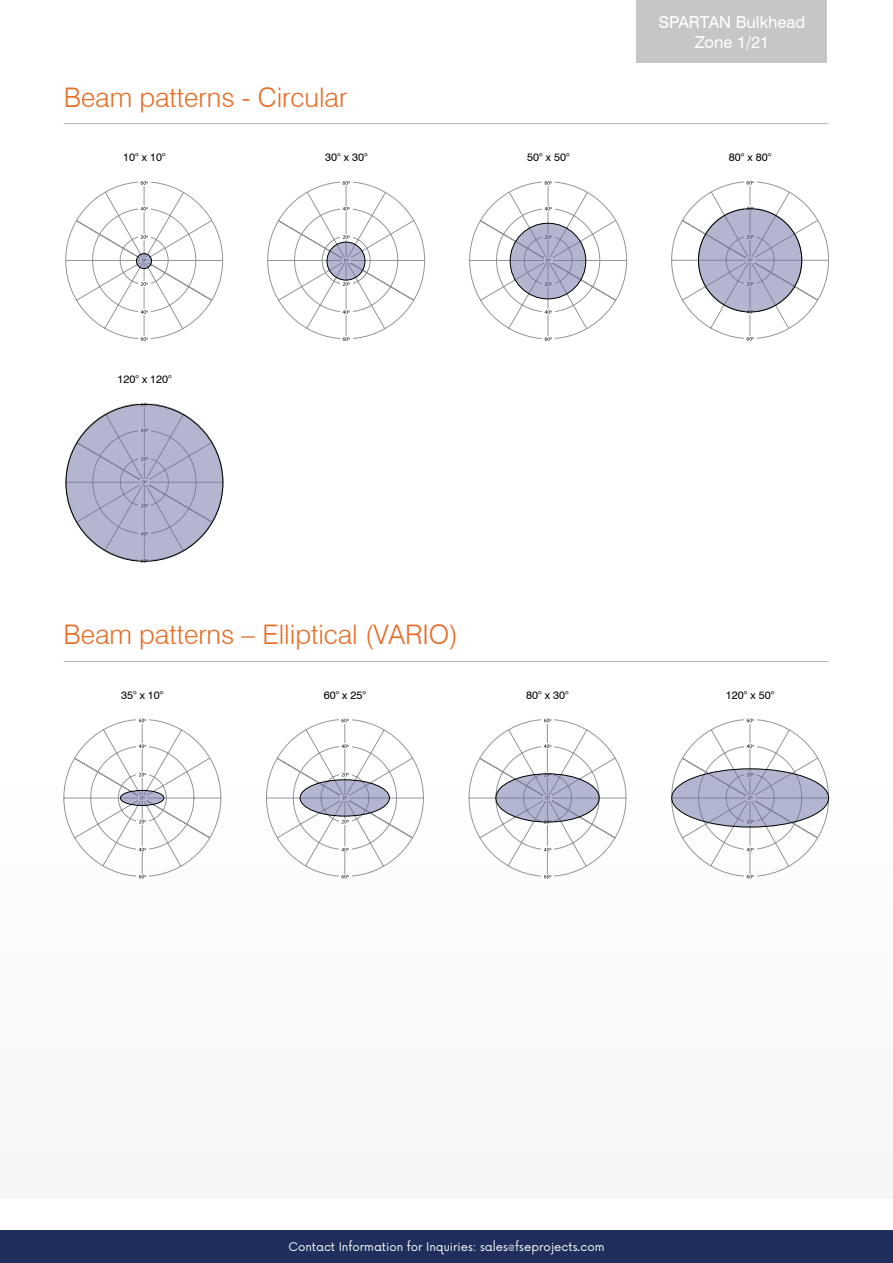
<style>
.page{position:relative;width:893px;height:1263px;background:#fff}
.page>*{position:absolute;margin:0;border:0;box-sizing:border-box;transform-origin:0 0}
.t1{font:300 27px "Swiss 721 BT";color:#e76c24}
.t2{font:16.5px/19.8px "Swiss 721 BT";color:#fff;text-align:center}
.t3{font:11.7px "Now";color:#fff}
.t4{font:10.95px "Swiss 721 BT";color:#000}
</style>
<div class="page">
<div style="left:637px;top:0;width:190px;height:63px;background:#c7c6c5"></div>
<hr style="left:64px;top:123px;width:764px;height:1px;background:#b3b3b3">
<hr style="left:64px;top:661px;width:764px;height:1px;background:#b3b3b3">
<svg style="left:65px;top:181px;width:158px;height:160px"></svg>
<svg style="left:136px;top:254px;width:16px;height:15px"></svg>
<div style="left:136px;top:253px;width:16px;height:16px;border:1px solid #000;border-radius:50%"></div>
<svg style="left:63px;top:719px;width:158px;height:159px"></svg>
<svg style="left:120px;top:790px;width:44px;height:15px"></svg>
<div style="left:120px;top:790px;width:44px;height:16px;border:1px solid #000;border-radius:50%"></div>
<svg style="left:469px;top:181px;width:158px;height:160px"></svg>
<svg style="left:510px;top:223px;width:76px;height:76px;background:#a8aac4"></svg>
<div style="left:510px;top:223px;width:76px;height:76px;border:1px solid #000;border-radius:50%"></div>
<svg style="left:468px;top:719px;width:159px;height:159px"></svg>
<svg style="left:496px;top:774px;width:103px;height:48px;background:#a8abc5"></svg>
<div style="left:496px;top:773px;width:103px;height:49px;border:1px solid #000;border-radius:50%"></div>
<svg style="left:267px;top:181px;width:158px;height:160px"></svg>
<svg style="left:327px;top:242px;width:38px;height:38px"></svg>
<div style="left:327px;top:242px;width:38px;height:38px;border:1px solid #000;border-radius:50%"></div>
<svg style="left:266px;top:719px;width:158px;height:159px"></svg>
<svg style="left:300px;top:780px;width:89px;height:36px;background:#a7aac3"></svg>
<div style="left:300px;top:779px;width:90px;height:37px;border:1px solid #000;border-radius:50%"></div>
<svg style="left:671px;top:719px;width:158px;height:159px"></svg>
<svg style="left:672px;top:769px;width:156px;height:58px;background:#aaadc7"></svg>
<div style="left:671px;top:768px;width:158px;height:59px;border:1px solid #000;border-radius:50%"></div>
<svg style="left:671px;top:181px;width:158px;height:160px"></svg>
<svg style="left:699px;top:209px;width:103px;height:103px;background:#abadc7"></svg>
<svg style="left:65px;top:403px;width:159px;height:160px"></svg>
<svg style="left:66px;top:405px;width:157px;height:156px;background:#adafc9"></svg>
<div style="left:0;top:1246px;width:893px;height:17px;background:#1f2e5d"></div>
<div style="left:0;top:1231px;width:893px;height:16px;background:#1f2e5d"></div>
<h1 class="t1" style="left:64px;top:81px;width:285px">Beam patterns - Circular</h1>
<p class="t4" style="left:123px;top:150px;width:44px">10° x 10°</p>
<p class="t4" style="left:117px;top:372px;width:56px">120° x 120°</p>
<p class="t4" style="left:325px;top:150px;width:44px">30° x 30°</p>
<p class="t4" style="left:527px;top:150px;width:44px">50° x 50°</p>
<h2 class="t2" style="left:658px;top:13px;width:148px">SPARTAN Bulkhead<br>Zone 1/21</h2>
<p class="t4" style="left:729px;top:150px;width:44px">80° x 80°</p>
<h1 class="t1" style="left:64px;top:618px;width:396px">Beam patterns – Elliptical (VARIO)</h1>
<p class="t4" style="left:121px;top:688px;width:44px">35° x 10°</p>
<p class="t4" style="left:324px;top:688px;width:44px">60° x 25°</p>
<p class="t4" style="left:726px;top:688px;width:50px">120° x 50°</p>
<p class="t4" style="left:526px;top:688px;width:44px">80° x 30°</p>
<p class="t3" style="left:288px;top:1237px;width:318px">Contact Information for Inquiries: sales@fseprojects.com</p>
</div>
